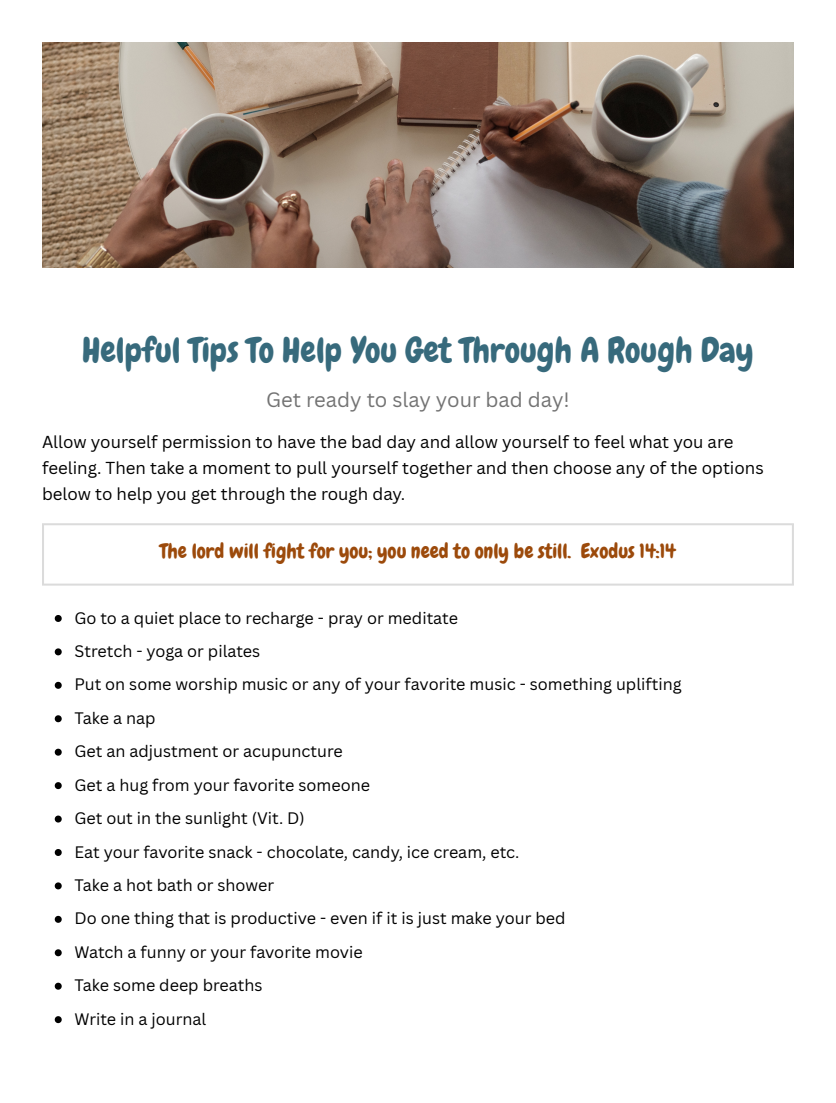
<style>
.page{position:relative;width:836px;height:1103px;background:#fff}
.page>*{position:absolute;margin:0;border:0;box-sizing:border-box;transform-origin:0 0}
.t1{font:34.5px "Chewy";color:#376a7c}
.t2{font:20.25px "Chewy";color:#9c4a0b}
.t3{font:20.25px "Canva Sans";color:#737373}
.t4{font:16.8px/25.8px "Canva Sans";color:#000}
.t5{font:16.2px "Canva Sans";color:#000}
</style>
<div class="page">
<img style="left:42px;top:42px;width:751px;height:225px">
<hr style="left:42px;top:525px;width:2px;height:58px;background:#dbdbdb">
<hr style="left:791px;top:525px;width:2px;height:58px;background:#dbdbdb">
<hr style="left:42px;top:523px;width:751px;height:2px;background:#dbdbdb">
<hr style="left:42px;top:583px;width:751px;height:2px;background:#dbdbdb">
<svg style="left:55px;top:615px;width:7px;height:7px"></svg>
<svg style="left:55px;top:648px;width:7px;height:7px"></svg>
<svg style="left:55px;top:682px;width:7px;height:7px"></svg>
<svg style="left:55px;top:715px;width:7px;height:7px"></svg>
<svg style="left:55px;top:748px;width:7px;height:7px"></svg>
<svg style="left:55px;top:782px;width:7px;height:7px"></svg>
<svg style="left:55px;top:815px;width:7px;height:7px"></svg>
<svg style="left:55px;top:849px;width:7px;height:7px"></svg>
<svg style="left:55px;top:882px;width:7px;height:7px"></svg>
<svg style="left:55px;top:916px;width:7px;height:7px"></svg>
<svg style="left:55px;top:949px;width:7px;height:7px"></svg>
<svg style="left:55px;top:982px;width:7px;height:7px"></svg>
<svg style="left:55px;top:1016px;width:7px;height:7px"></svg>
<p class="t1" style="left:82px;top:328px;width:673px">Helpful Tips To Help You Get Through A Rough Day</p>
<p class="t3" style="left:266px;top:385px;width:305px">Get ready to slay your bad day!</p>
<p class="t4" style="left:42px;top:429px;width:723px">Allow yourself permission to have the bad day and allow yourself to feel what you are feeling. Then take a moment to pull yourself together and then choose any of the options below to help you get through the rough day.</p>
<p class="t2" style="left:160px;top:538px;width:517px">The lord will fight for you; you need to only be still. Exodus 14:14</p>
<p class="t5" style="left:74px;top:606px;width:385px">Go to a quiet place to recharge - pray or meditate</p>
<p class="t5" style="left:74px;top:639px;width:187px">Stretch - yoga or pilates</p>
<p class="t5" style="left:74px;top:673px;width:608px">Put on some worship music or any of your favorite music - something uplifting</p>
<p class="t5" style="left:74px;top:706px;width:83px">Take a nap</p>
<p class="t5" style="left:74px;top:740px;width:270px">Get an adjustment or acupuncture</p>
<p class="t5" style="left:74px;top:773px;width:297px">Get a hug from your favorite someone</p>
<p class="t5" style="left:74px;top:807px;width:232px">Get out in the sunlight (Vit. D)</p>
<p class="t5" style="left:74px;top:840px;width:446px">Eat your favorite snack - chocolate, candy, ice cream, etc.</p>
<p class="t5" style="left:74px;top:873px;width:201px">Take a hot bath or shower</p>
<p class="t5" style="left:74px;top:907px;width:492px">Do one thing that is productive - even if it is just make your bed</p>
<p class="t5" style="left:74px;top:940px;width:290px">Watch a funny or your favorite movie</p>
<p class="t5" style="left:74px;top:974px;width:190px">Take some deep breaths</p>
<p class="t5" style="left:74px;top:1007px;width:133px">Write in a journal</p>
</div>
